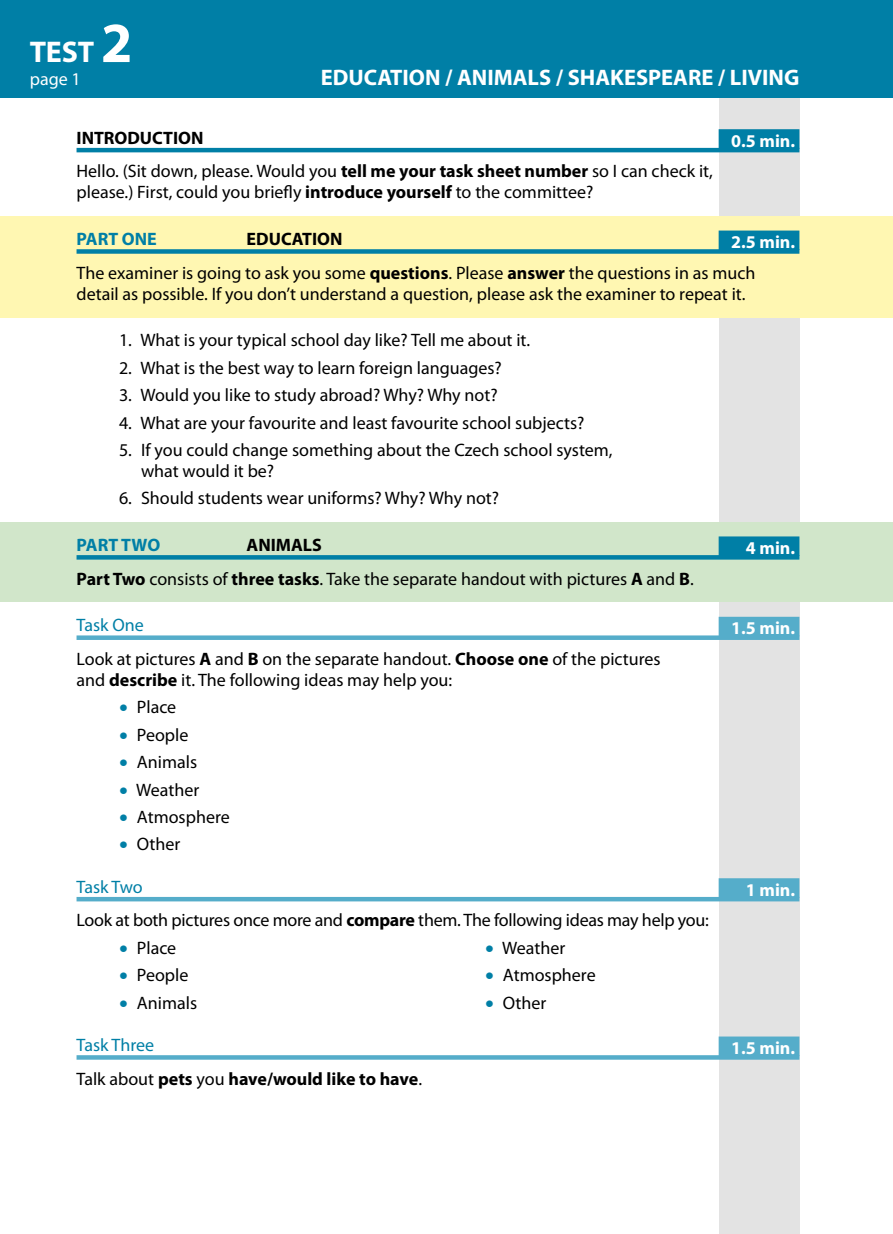
<style>
.page{position:relative;width:893px;height:1234px;background:#fff}
.page>*{position:absolute;margin:0;border:0;box-sizing:border-box;transform-origin:0 0}
.t1{font:700 30px "Myriad Pro";color:#fff}
.t2{font:700 22.5px "Myriad Pro";color:#fff}
.t3{font:18px/21px "Myriad Pro";color:#000}
.t4{font:700 18px "Myriad Pro";color:#000}
.t5{font:700 18px "Myriad Pro";color:#fff}
.t6{font:18px "Myriad Pro";color:#007fa6}
.t7{font:700 18px "Myriad Pro";color:#007fa6}
.t8{font:18px "Myriad Pro";color:#fff}
.s1{font-size:57px}
.s2{font-weight:700}
.s3{font-size:31.5px;color:#007fa6}
.s4{font-weight:400}
</style>
<div class="page">
<div style="left:719px;top:85px;width:80px;height:1148px;background:#e3e3e3"></div>
<div style="left:0;top:216px;width:893px;height:101px;background:#fff7b2"></div>
<div style="left:0;top:0;width:893px;height:98px;background:#007fa6"></div>
<div style="left:0;top:522px;width:893px;height:79px;background:#d1e6ca"></div>
<div style="left:719px;top:129px;width:80px;height:20px;background:#007fa6"></div>
<hr style="left:77px;top:148px;width:722px;height:4px;background:#007fa6">
<div style="left:719px;top:230px;width:80px;height:20px;background:#007fa6"></div>
<div style="left:77px;top:249px;width:722px;height:5px;background:#007fa6"></div>
<div style="left:719px;top:536px;width:80px;height:20px;background:#007fa6"></div>
<svg style="left:77px;top:555px;width:722px;height:4px;background:#0581a6"></svg>
<div style="left:719px;top:616px;width:80px;height:20px;background:#55adca"></div>
<svg style="left:77px;top:635px;width:722px;height:4px;background:#65b4cf"></svg>
<div style="left:719px;top:878px;width:80px;height:19px;background:#55adca"></div>
<div style="left:77px;top:896px;width:722px;height:5px;background:#55adca"></div>
<div style="left:719px;top:1036px;width:80px;height:19px;background:#55adca"></div>
<svg style="left:77px;top:1054px;width:722px;height:5px;fill:#55adca"></svg>
<p class="t1" style="left:30px;top:32px;width:104px">TEST <span class="s1">2</span></p>
<p class="t8" style="left:30px;top:67px;width:53px">page 1</p>
<p class="t2" style="left:321px;top:63px;width:480px">EDUCATION / ANIMALS / SHAKESPEARE / LIVING</p>
<p class="t4" style="left:77px;top:126px;width:129px">INTRODUCTION</p>
<p class="t5" style="left:731px;top:129px;width:65px">0.5 min.</p>
<p class="t3" style="left:77px;top:160px;width:638px">Hello. (Sit down, please. Would you <span class="s2">tell me your task sheet number</span> so I can check it, please.) First, could you briefly <span class="s2">introduce yourself</span> to the committee?</p>
<p class="t7" style="left:77px;top:227px;width:82px">PART ONE</p>
<p class="t4" style="left:247px;top:227px;width:97px">EDUCATION</p>
<p class="t5" style="left:731px;top:230px;width:65px">2.5 min.</p>
<p class="t3" style="left:77px;top:262px;width:680px">The examiner is going to ask you some <span class="s2">questions</span>. Please <span class="s2">answer</span> the questions in as much detail as possible. If you don’t understand a question, please ask the examiner to repeat it.</p>
<p class="t3" style="left:119px;top:329px;width:413px">1. What is your typical school day like? Tell me about it.</p>
<p class="t3" style="left:119px;top:357px;width:384px">2. What is the best way to learn foreign languages?</p>
<p class="t3" style="left:119px;top:384px;width:380px">3. Would you like to study abroad? Why? Why not?</p>
<p class="t3" style="left:119px;top:411px;width:467px">4. What are your favourite and least favourite school subjects?</p>
<p class="t3" style="left:141px;top:439px;width:473px;text-indent:-22px">5. If you could change something about the Czech school system, what would it be?</p>
<p class="t3" style="left:119px;top:487px;width:382px">6. Should students wear uniforms? Why? Why not?</p>
<p class="t7" style="left:77px;top:533px;width:85px">PART TWO</p>
<p class="t4" style="left:247px;top:533px;width:77px">ANIMALS</p>
<p class="t5" style="left:746px;top:536px;width:51px">4 min.</p>
<p class="t3" style="left:77px;top:567px;width:619px"><span class="s2">Part Two</span> consists of <span class="s2">three tasks</span>. Take the separate handout with pictures <span class="s2">A</span> and <span class="s2">B</span>.</p>
<p class="t6" style="left:77px;top:614px;width:69px">Task One</p>
<p class="t5" style="left:731px;top:616px;width:65px">1.5 min.</p>
<p class="t3" style="left:77px;top:648px;width:586px">Look at pictures <span class="s2">A</span> and <span class="s2">B</span> on the separate handout. <span class="s2">Choose one</span> of the pictures and <span class="s2">describe</span> it. The following ideas may help you:</p>
<p class="t3" style="left:119px;top:696px;width:59px"><span class="s3">•</span> Place</p>
<p class="t3" style="left:119px;top:723px;width:71px"><span class="s3">•</span> People</p>
<p class="t3" style="left:119px;top:751px;width:80px"><span class="s3">•</span> Animals</p>
<p class="t3" style="left:119px;top:778px;width:82px"><span class="s3">•</span> Weather</p>
<p class="t3" style="left:119px;top:806px;width:112px"><span class="s3">•</span> Atmosphere</p>
<p class="t3" style="left:119px;top:833px;width:63px"><span class="s3">•</span> Other</p>
<p class="t6" style="left:77px;top:875px;width:68px">Task Two</p>
<p class="t5" style="left:746px;top:877px;width:51px">1 min.</p>
<p class="t3" style="left:77px;top:909px;width:634px">Look at both pictures once more and <span class="s2">compare</span> them. The following ideas may help you:</p>
<p class="t3" style="left:119px;top:936px;width:59px"><span class="s3">•</span> Place</p>
<p class="t3" style="left:119px;top:964px;width:71px"><span class="s3">•</span> People</p>
<p class="t3" style="left:119px;top:991px;width:80px"><span class="s3">•</span> Animals</p>
<p class="t3" style="left:485px;top:936px;width:82px"><span class="s3">•</span> Weather</p>
<p class="t3" style="left:485px;top:964px;width:112px"><span class="s3">•</span> Atmosphere</p>
<p class="t3" style="left:485px;top:991px;width:63px"><span class="s3">•</span> Other</p>
<p class="t6" style="left:77px;top:1033px;width:79px">Task Three</p>
<p class="t5" style="left:731px;top:1035px;width:65px">1.5 min.</p>
<p class="t4" style="left:77px;top:1066px;width:347px"><span class="s4">Talk about</span> pets <span class="s4">you</span> have/would like to have<span class="s4">.</span></p>
</div>
